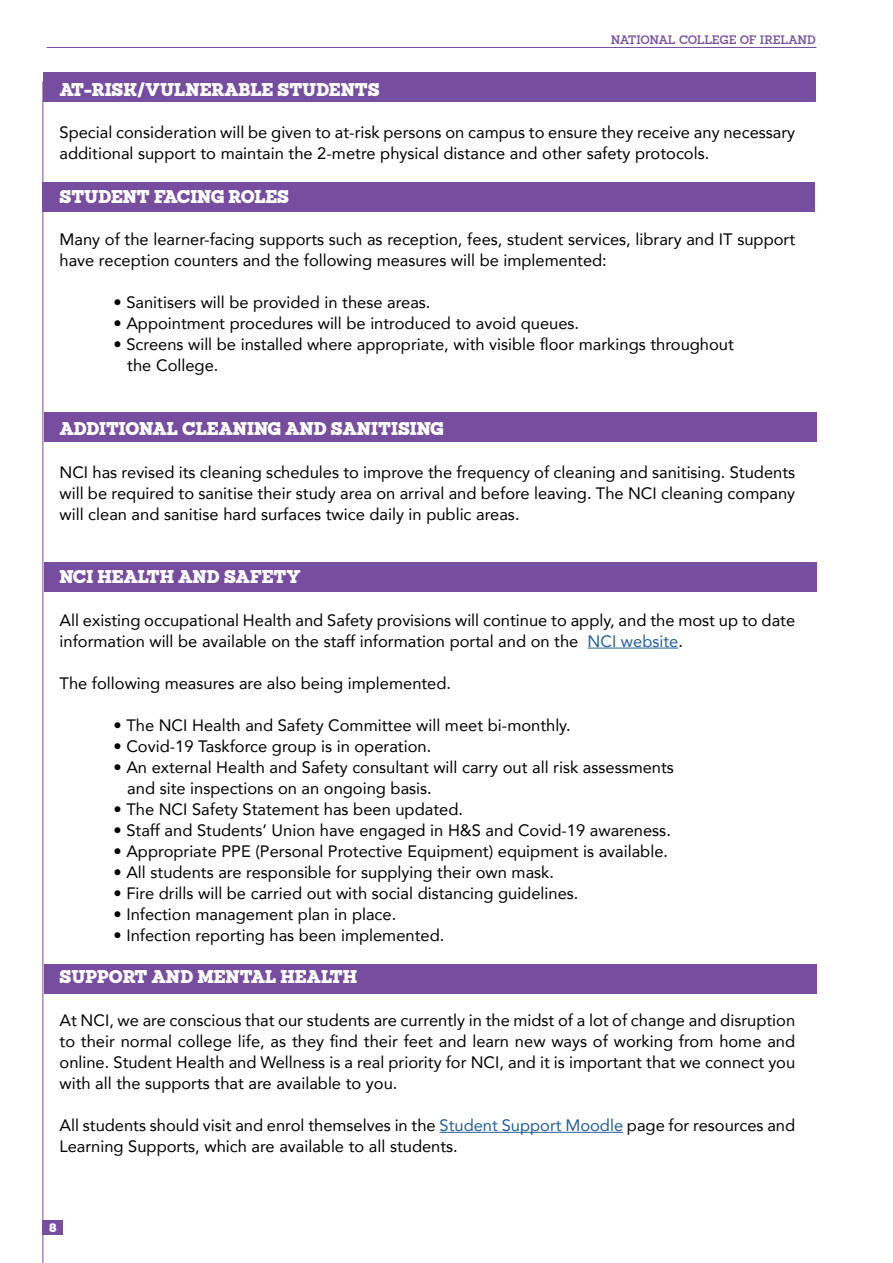
<style>
.page{position:relative;width:893px;height:1263px;background:#fff}
.page>*{position:absolute;margin:0;border:0;box-sizing:border-box;transform-origin:0 0}
.t1{font:900 18px "Sanchez";letter-spacing:-.005em;color:#fff}
.t2{font:16.5px/21px "Avenir";color:#000}
.t3{font:600 12px "Sanchez";letter-spacing:-.03em;color:#774e9f}
.t4{font:900 12px "Sanchez";color:#fff}
.s1{color:#215e9e}
</style>
<div class="page">
<div style="left:43px;top:1220px;width:20px;height:15px;background:#774e9f"></div>
<div style="left:43px;top:72px;width:773px;height:30px;background:#774e9f"></div>
<div style="left:43px;top:182px;width:772px;height:30px;background:#774e9f"></div>
<div style="left:44px;top:412px;width:772px;height:30px;background:#774e9f"></div>
<div style="left:44px;top:562px;width:772px;height:30px;background:#774e9f"></div>
<div style="left:44px;top:964px;width:773px;height:30px;background:#774e9f"></div>
<hr style="left:588px;top:648px;width:90px;height:1px;background:#215e9e">
<hr style="left:440px;top:1132px;width:183px;height:1px;background:#215e9e">
<hr style="left:43px;top:81px;width:1px;height:1182px;background:#774e9f">
<hr style="left:47px;top:47px;width:769px;height:1px;background:#774e9f">
<p class="t3" style="left:611px;top:32px;width:206px">NATIONAL COLLEGE OF IRELAND</p>
<p class="t1" style="left:60px;top:76px;width:322px">AT-RISK/VULNERABLE STUDENTS</p>
<p class="t2" style="left:60px;top:121px;width:737px">Special consideration will be given to at-risk persons on campus to ensure they receive any necessary additional support to maintain the 2-metre physical distance and other safety protocols.</p>
<p class="t1" style="left:60px;top:183px;width:231px">STUDENT FACING ROLES</p>
<p class="t2" style="left:60px;top:229px;width:737px">Many of the learner-facing supports such as reception, fees, student services, library and IT support have reception counters and the following measures will be implemented:</p>
<p class="t2" style="left:114px;top:292px;width:319px">• Sanitisers will be provided in these areas.</p>
<p class="t2" style="left:114px;top:313px;width:467px">• Appointment procedures will be introduced to avoid queues.</p>
<p class="t2" style="left:127px;top:334px;width:608px;text-indent:-14px">• Screens will be installed where appropriate, with visible floor markings throughout the College.</p>
<p class="t1" style="left:60px;top:416px;width:386px">ADDITIONAL CLEANING AND SANITISING</p>
<p class="t2" style="left:60px;top:461px;width:737px;text-align:justify">NCI has revised its cleaning schedules to improve the frequency of cleaning and sanitising. Students will be required to sanitise their study area on arrival and before leaving. The NCI cleaning company will clean and sanitise hard surfaces twice daily in public areas.</p>
<p class="t1" style="left:60px;top:564px;width:243px">NCI HEALTH AND SAFETY</p>
<p class="t2" style="left:60px;top:609px;width:737px">All existing occupational Health and Safety provisions will continue to apply, and the most up to date information will be available on the staff information portal and on the <span class="s1">NCI website</span>.</p>
<p class="t2" style="left:60px;top:672px;width:393px">The following measures are also being implemented.</p>
<p class="t2" style="left:114px;top:714px;width:459px">• The NCI Health and Safety Committee will meet bi-monthly.</p>
<p class="t2" style="left:114px;top:735px;width:319px">• Covid-19 Taskforce group is in operation.</p>
<p class="t2" style="left:127px;top:756px;width:548px;text-indent:-14px">• An external Health and Safety consultant will carry out all risk assessments and site inspections on an ongoing basis.</p>
<p class="t2" style="left:114px;top:798px;width:351px">• The NCI Safety Statement has been updated.</p>
<p class="t2" style="left:114px;top:819px;width:559px">• Staff and Students’ Union have engaged in H&amp;S and Covid-19 awareness.</p>
<p class="t2" style="left:114px;top:840px;width:556px">• Appropriate PPE (Personal Protective Equipment) equipment is available.</p>
<p class="t2" style="left:114px;top:861px;width:442px">• All students are responsible for supplying their own mask.</p>
<p class="t2" style="left:114px;top:882px;width:466px">• Fire drills will be carried out with social distancing guidelines.</p>
<p class="t2" style="left:114px;top:903px;width:284px">• Infection management plan in place.</p>
<p class="t2" style="left:114px;top:924px;width:332px">• Infection reporting has been implemented.</p>
<p class="t1" style="left:60px;top:964px;width:299px">SUPPORT AND MENTAL HEALTH</p>
<p class="t2" style="left:60px;top:1009px;width:737px;text-align:justify">At NCI, we are conscious that our students are currently in the midst of a lot of change and disruption to their normal college life, as they find their feet and learn new ways of working from home and online. Student Health and Wellness is a real priority for NCI, and it is important that we connect you with all the supports that are available to you.</p>
<p class="t2" style="left:60px;top:1114px;width:737px">All students should visit and enrol themselves in the <span class="s1">Student Support Moodle</span> page for resources and<br>Learning Supports, which are available to all students.</p>
<p class="t4" style="left:49px;top:1219px;width:9px">8</p>
</div>
